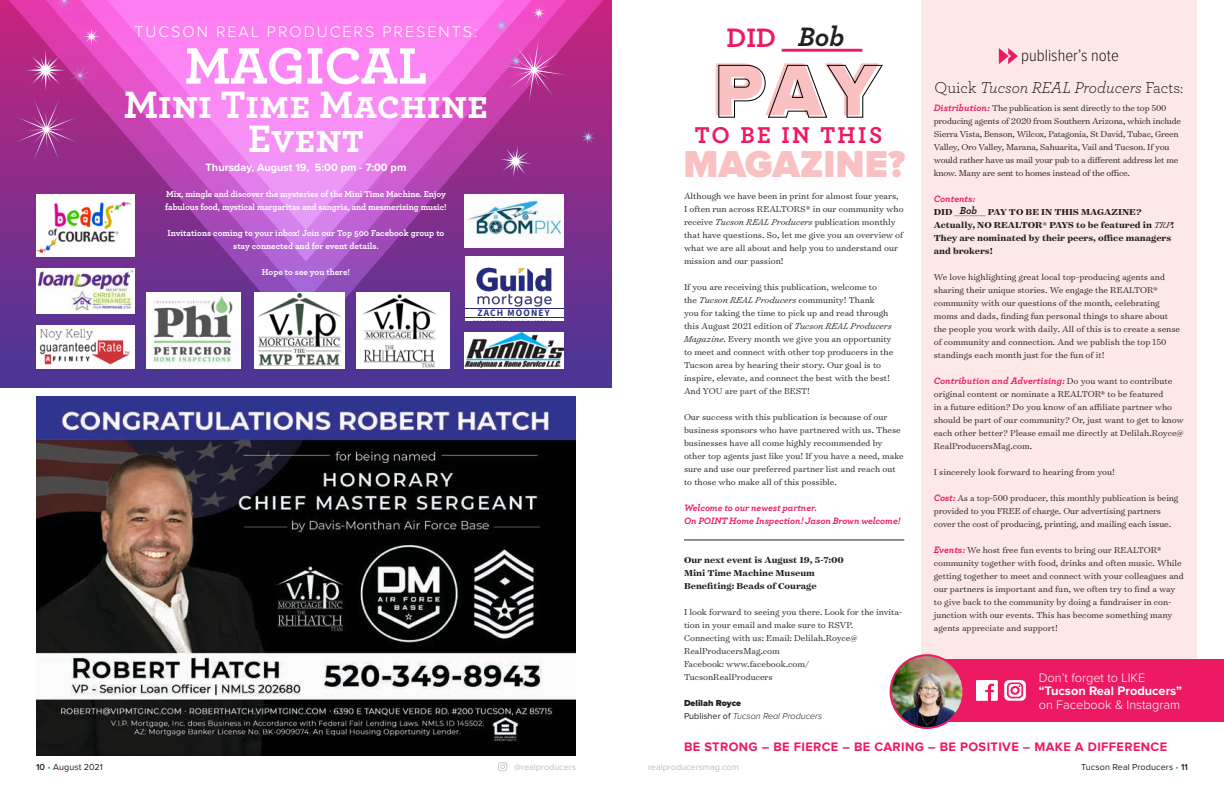
<style>
.page{position:relative;width:1224px;height:792px;background:#fff}
.page>*{position:absolute;margin:0;border:0;box-sizing:border-box;transform-origin:0 0}
.t1{font:900 77.7px "Proxima Nova";color:#fac1c3}
.t2{font:700 53.7px "Archer Pro";letter-spacing:-.005em;color:#fff}
.t3{font:700 40px/34.1px "Archer Pro";color:#fff;text-align:center}
.t4{font:900 38.9px "Proxima Nova";color:#fac1c3}
.t5{font:700 28px "Archer Pro";color:#ed1a63}
.t6{font:italic 700 28px "Archer Pro";color:#231f20}
.t7{font:700 24px "Archer Pro";letter-spacing:.105em;color:#ed1a63}
.t8{font:300 17px "Proxima Nova Cond";color:#231f20}
.t9{font:italic 300 16.5px "Archer Pro";color:#000}
.t10{font:300 16px "Proxima Nova";letter-spacing:.125em;color:#fff}
.t11{font:700 12.8px "Proxima Nova";letter-spacing:.03em;color:#ed1a63}
.t12{font:300 12.8px "Proxima Nova";color:#fff}
.t13{font:700 12.8px "Proxima Nova";color:#fff}
.t14{font:700 11px "Proxima Nova";color:#fff}
.t15{font:italic 700 10.6px "Archer Pro";color:#231f20}
.t16{font:300 9.8px/13px "Surveyor Text";color:#231f20}
.t17{font:300 9.8px/13px "Surveyor Text";letter-spacing:-.02em;color:#231f20}
.t18{font:700 9.8px/13px "Surveyor Text";color:#231f20}
.t19{font:italic 700 9.8px/13px "Archer Pro";letter-spacing:-.01em;color:#ed1a63}
.t20{font:700 9.5px "Assistant";letter-spacing:.12em;color:#262a82}
.t21{font:700 9px/13px "Archer Pro";letter-spacing:-.01em;color:#fff}
.t22{font:italic 300 9px/13px "Proxima Nova";color:#231f20}
.t23{font:9px "Proxima Nova";letter-spacing:.01em;color:#231f20}
.t24{font:9px "Proxima Nova";color:#bcbec0}
.s1{font-style:italic}
.s2{font-weight:900;font-style:normal}
.s3{font-weight:400;font-style:normal}
.s4{font-style:normal}
.s5{font-family:"Archer Pro";font-weight:700;font-style:italic;color:#ed1a63}
.s6{font-weight:300}
.s7{font-weight:300;font-style:italic}
.s8{font-family:"Surveyor Text";font-weight:300;font-style:normal;color:#231f20}
.s9{font-weight:600}
.s10{color:#19a8e0}
</style>
<div class="page">
<svg style="left:498px;top:762px;width:9px;height:9px"></svg>
<img style="left:36px;top:396px;width:540px;height:360px">
<div style="left:0;top:0;width:612px;height:387px;background:#4b3695"></div>
<svg style="left:0;top:0;width:612px;height:344px"></svg>
<svg style="left:2px;top:0;width:608px;height:302px"></svg>
<img style="left:465px;top:195px;width:98px;height:52px">
<div style="left:254px;top:292px;width:91px;height:77px;background:#fff"></div>
<img style="left:258px;top:294px;width:84px;height:72px">
<img style="left:356px;top:292px;width:94px;height:77px">
<img style="left:146px;top:292px;width:94px;height:77px">
<div style="left:465px;top:257px;width:98px;height:64px;background:#fff"></div>
<img style="left:476px;top:267px;width:76px;height:40px">
<svg style="left:465px;top:308px;width:98px;height:1px"></svg>
<svg style="left:465px;top:317px;width:98px;height:1px"></svg>
<img style="left:36px;top:268px;width:98px;height:45px">
<img style="left:36px;top:325px;width:98px;height:44px">
<img style="left:465px;top:332px;width:98px;height:37px">
<img style="left:36px;top:195px;width:98px;height:62px">
<svg style="left:14px;top:97px;width:65px;height:65px"></svg>
<svg style="left:25px;top:26px;width:77px;height:65px"></svg>
<svg style="left:52px;top:0;width:24px;height:12px"></svg>
<svg style="left:499px;top:144px;width:34px;height:34px"></svg>
<svg style="left:493px;top:5px;width:76px;height:100px"></svg>
<svg style="left:580px;top:129px;width:16px;height:16px"></svg>
<div style="left:922px;top:0;width:275px;height:684px;background:#fde8e8"></div>
<div style="left:940px;top:659px;width:284px;height:63px;background:#ed1a63"></div>
<svg style="left:976px;top:680px;width:22px;height:21px"></svg>
<svg style="left:1004px;top:680px;width:22px;height:21px"></svg>
<img style="left:891px;top:655px;width:72px;height:73px;border-radius:36px">
<div style="left:890px;top:654px;width:74px;height:75px;border:2px solid #ed1a63;border-radius:50%"></div>
<svg style="left:999px;top:48px;width:19px;height:16px"></svg>
<hr style="left:684px;top:539px;width:220px;height:1px;background:#231f20">
<svg style="left:718px;top:64px;width:165px;height:54px"></svg>
<h3 class="t10" style="left:135px;top:24px;width:344px">TUCSON REAL PRODUCERS PRESENTS:</h3>
<h2 class="t2" style="left:185px;top:23px;width:244px">MAGICAL</h2>
<h3 class="t3" style="left:124px;top:85px;width:366px">Mini Time Machine<br>Event</h3>
<p class="t14" style="left:206px;top:162px;width:202px">Thursday, August 19, 5:00 pm - 7:00 pm</p>
<p class="t21" style="left:165px;top:187px;width:283px">Mix, mingle and discover the mysteries of the Mini Time Machine. Enjoy fabulous food, mystical margaritas and sangria, and mesmerizing music!</p>
<p class="t21" style="left:168px;top:226px;width:278px;text-align:center">Invitations coming to your inbox! Join our Top 500 Facebook group to stay connected and for event details.</p>
<p class="t21" style="left:262px;top:265px;width:90px">Hope to see you there!</p>
<p class="t20" style="left:477px;top:306px;width:74px">ZACH MOONEY</p>
<h3 class="t6" style="left:798px;top:15px;width:48px">Bob</h3>
<h3 class="t5" style="left:727px;top:16px;width:137px">DID _____</h3>
<h1 class="t1" style="left:712px;top:54px;width:168px">PAY</h1>
<h3 class="t4" style="left:683px;top:146px;width:224px">MAGAZINE?</h3>
<h3 class="t7" style="left:695px;top:116px;width:189px">TO BE IN THIS</h3>
<p class="t16" style="left:684px;top:189px;width:221px">Although we have been in print for almost four years, I often run across REALTORS® in our community who receive <span class="s1">Tucson REAL Producers</span> publication monthly that have questions. So, let me give you an overview of what we are all about and help you to understand our mission and our passion!</p>
<p class="t16" style="left:684px;top:280px;width:211px">If you are receiving this publication, welcome to<br>the <span class="s1">Tucson REAL Producers</span> community! Thank<br>you for taking the time to pick up and read through this August 2021 edition of <span class="s1">Tucson REAL Producers Magazine</span>. Every month we give you an opportunity to meet and connect with other top producers in the Tucson area by hearing their story. Our goal is to inspire, elevate, and connect the best with the best!<br>And YOU are part of the BEST!</p>
<p class="t16" style="left:684px;top:410px;width:221px">Our success with this publication is because of our business sponsors who have partnered with us. These businesses have all come highly recommended by other top agents just like you! If you have a need, make sure and use our preferred partner list and reach out to those who make all of this possible.</p>
<p class="t19" style="left:684px;top:500px;width:218px">Welcome to our newest partner.<br>On POINT Home Inspection! Jason Brown welcome!</p>
<p class="t18" style="left:684px;top:553px;width:161px">Our next event is August 19, 5-7:00<br>Mini Time Machine Museum<br>Benefiting: Beads of Courage</p>
<p class="t16" style="left:684px;top:605px;width:220px">I look forward to seeing you there. Look for the invita&shy;tion in your email and make sure to RSVP.<br>Connecting with us: Email: Delilah.Royce@ RealProducersMag.com<br>Facebook: www.facebook.com/<br>TucsonRealProducers</p>
<p class="t22" style="left:684px;top:697px;width:140px"><span class="s2">Delilah Royce<br></span><span class="s3">Publisher of</span> Tucson Real Producers</p>
<h3 class="t8" style="left:1021px;top:48px;width:99px">publisher’s note</h3>
<h3 class="t9" style="left:935px;top:76px;width:250px"><span class="s4">Quick</span> Tucson REAL Producers <span class="s4">Facts:</span></h3>
<p class="t17" style="left:934px;top:101px;width:249px"><span class="s5">Distribution:</span> The publication is sent directly to the top 500 producing agents of 2020 from Southern Arizona, which include Sierra Vista, Benson, Wilcox, Patagonia, St David, Tubac, Green Valley, Oro Valley, Marana, Sahuarita, Vail and Tucson. If you would rather have us mail your pub to a different address let me know. Many are sent to homes instead of the office.</p>
<p class="t19" style="left:934px;top:192px;width:43px">Contents:</p>
<p class="t18" style="left:934px;top:205px;width:242px">DID _____ PAY TO BE IN THIS MAGAZINE?<br>Actually, NO REALTOR<span class="s6">®</span> PAYS to be featured in <span class="s7">TRP</span>!<br>They are nominated by their peers, office managers and brokers!</p>
<p class="t16" style="left:934px;top:270px;width:248px">We love highlighting great local top-producing agents and sharing their unique stories. We engage the REALTOR® community with our questions of the month, celebrating moms and dads, finding fun personal things to share about the people you work with daily. All of this is to create a sense of community and connection. And we publish the top 150 standings each month just for the fun of it!</p>
<p class="t19" style="left:934px;top:374px;width:240px">Contribution and Advertising: <span class="s8">Do you want to contribute</span></p>
<p class="t16" style="left:934px;top:387px;width:251px">original content or nominate a REALTOR® to be featured<br>in a future edition? Do you know of an affiliate partner who should be part of our community? Or, just want to get to know each other better? Please email me directly at Delilah.Royce@ RealProducersMag.com.</p>
<p class="t16" style="left:934px;top:465px;width:183px">I sincerely look forward to hearing from you!</p>
<p class="t16" style="left:934px;top:491px;width:246px"><span class="s5">Cost:</span> As a top-500 producer, this monthly publication is being provided to you FREE of charge. Our advertising partners cover the cost of producing, printing, and mailing each issue.</p>
<p class="t16" style="left:934px;top:543px;width:252px"><span class="s5">Events:</span> We host free fun events to bring our REALTOR® community together with food, drinks and often music. While getting together to meet and connect with your colleagues and our partners is important and fun, we often try to find a way to give back to the community by doing a fundraiser in con&shy;junction with our events. This has become something many agents appreciate and support!</p>
<p class="t15" style="left:960px;top:202px;width:19px">Bob</p>
<h3 class="t12" style="left:1039px;top:671px;width:108px">Don’t forget to LIKE</h3>
<h3 class="t13" style="left:1039px;top:685px;width:145px">“Tucson Real Producers”</h3>
<h3 class="t12" style="left:1039px;top:699px;width:143px">on Facebook &amp; Instagram</h3>
<h3 class="t11" style="left:684px;top:741px;width:485px">BE STRONG – BE FIERCE – BE CARING – BE POSITIVE – MAKE A DIFFERENCE</h3>
<p class="t23" style="left:36px;top:762px;width:68px"><span class="s9">10</span> <span class="s10">•</span> August 2021</p>
<p class="t24" style="left:514px;top:762px;width:63px">@realproducers</p>
<p class="t24" style="left:648px;top:762px;width:92px">realproducersmag.com</p>
<p class="t23" style="left:1081px;top:762px;width:108px">Tucson Real Producers <span class="s10">•</span> <span class="s9">11</span></p>
</div>
